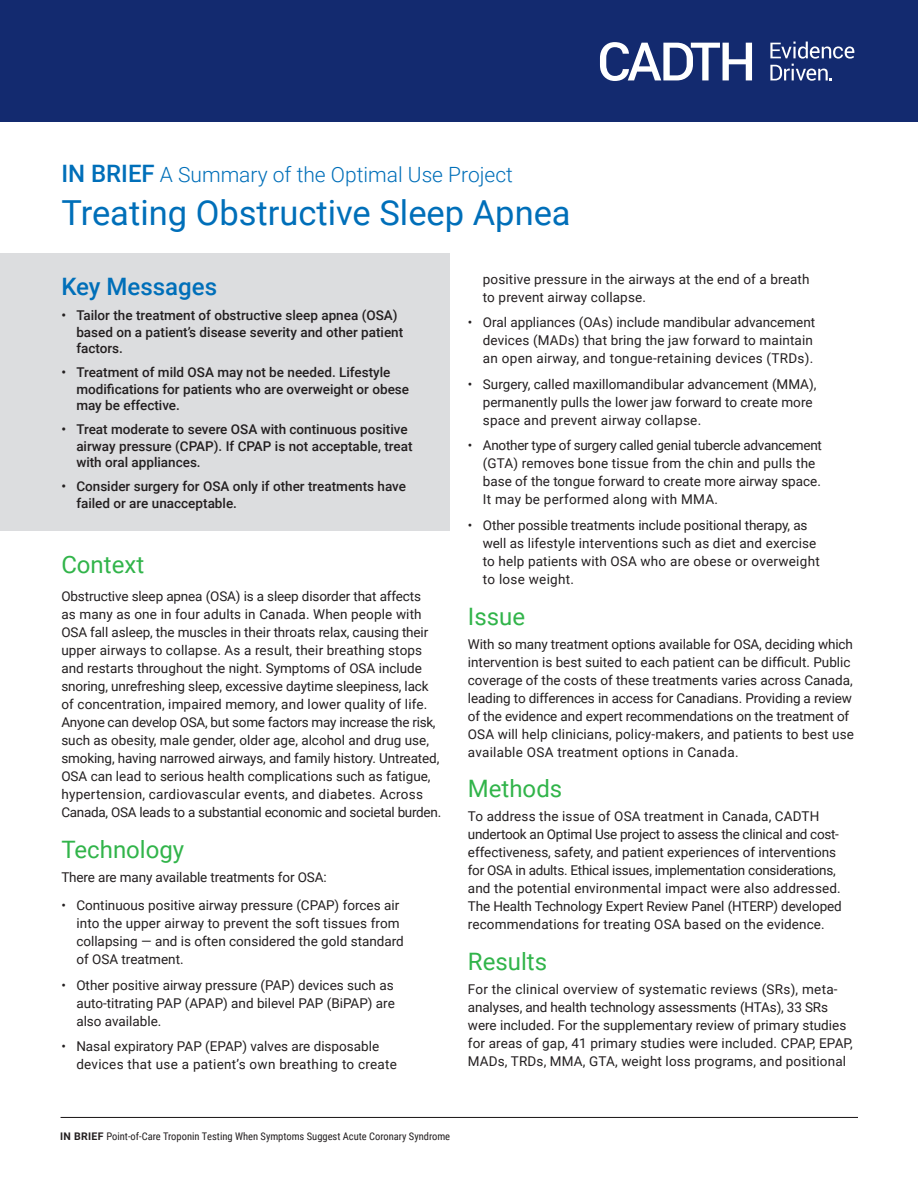
<style>
.page{position:relative;width:918px;height:1188px;background:#fff}
.page>*{position:absolute;margin:0;border:0;box-sizing:border-box;transform-origin:0 0}
.t1{font:34.5px "Roboto";color:#006fb9}
.t2{font:24px "Roboto";color:#31b44a}
.t3{font:500 24px "Roboto";color:#006fb9}
.t4{font:300 21px "Roboto";color:#006fb9}
.t5{font:13.5px/18px "Roboto";color:#231f20}
.t6{font:500 13.5px/16.5px "Roboto";color:#231f20}
.t7{font:10.5px "Roboto Condensed";color:#231f20}
.s1{font-weight:500;font-size:24px}
.s2{font-family:"Roboto";font-weight:700}
</style>
<div class="page">
<hr style="left:61px;top:1117px;width:797px;height:1px;background:#231f20">
<div style="left:0;top:253px;width:449px;height:278px;background:#dcdddf"></div>
<div style="left:0;top:0;width:918px;height:122px;background:#132a6f"></div>
<svg style="left:600px;top:42px;width:152px;height:39px"></svg>
<svg style="left:770px;top:42px;width:84px;height:39px"></svg>
<h3 class="t4" style="left:61px;top:160px;width:453px"><span class="s1">IN BRIEF</span> A Summary of the Optimal Use Project</h3>
<h1 class="t1" style="left:61px;top:189px;width:511px">Treating Obstructive Sleep Apnea</h1>
<h2 class="t3" style="left:61px;top:269px;width:157px">Key Messages</h2>
<p class="t6" style="left:76px;top:307px;width:328px;text-indent:-15px">• Tailor the treatment of obstructive sleep apnea (OSA) based on a patient’s disease severity and other patient factors.</p>
<p class="t6" style="left:76px;top:364px;width:334px;text-indent:-15px">• Treatment of mild OSA may not be needed. Lifestyle modifications for patients who are overweight or obese may be effective.</p>
<p class="t6" style="left:76px;top:421px;width:338px;text-indent:-15px">• Treat moderate to severe OSA with continuous positive airway pressure (CPAP). If CPAP is not acceptable, treat with oral appliances.</p>
<p class="t6" style="left:76px;top:478px;width:331px;text-indent:-15px">• Consider surgery for OSA only if other treatments have failed or are unacceptable.</p>
<h2 class="t2" style="left:61px;top:547px;width:84px">Context</h2>
<p class="t5" style="left:61px;top:587px;width:381px">Obstructive sleep apnea (OSA) is a sleep disorder that affects<br>as many as one in four adults in Canada. When people with OSA fall asleep, the muscles in their throats relax, causing their upper airways to collapse. As a result, their breathing stops and restarts throughout the night. Symptoms of OSA include snoring, unrefreshing sleep, excessive daytime sleepiness, lack of concentration, impaired memory, and lower quality of life.<br>Anyone can develop OSA, but some factors may increase the risk, such as obesity, male gender, older age, alcohol and drug use, smoking, having narrowed airways, and family history. Untreated, OSA can lead to serious health complications such as fatigue, hypertension, cardiovascular events, and diabetes. Across Canada, OSA leads to a substantial economic and societal burden.</p>
<h2 class="t2" style="left:61px;top:833px;width:124px">Technology</h2>
<p class="t5" style="left:61px;top:868px;width:267px">There are many available treatments for OSA:</p>
<p class="t5" style="left:76px;top:896px;width:329px;text-indent:-15px">• Continuous positive airway pressure (CPAP) forces air into the upper airway to prevent the soft tissues from collapsing ― and is often considered the gold standard of OSA treatment.</p>
<p class="t5" style="left:76px;top:976px;width:320px;text-align:justify;text-indent:-15px">• Other positive airway pressure (PAP) devices such as auto-titrating PAP (APAP) and bilevel PAP (BiPAP) are also available.</p>
<p class="t5" style="left:76px;top:1037px;width:322px;text-indent:-15px">• Nasal expiratory PAP (EPAP) valves are disposable devices that use a patient’s own breathing to create</p>
<p class="t5" style="left:483px;top:269px;width:328px">positive pressure in the airways at the end of a breath to prevent airway collapse.</p>
<p class="t5" style="left:483px;top:313px;width:334px;text-indent:-15px">• Oral appliances (OAs) include mandibular advancement devices (MADs) that bring the jaw forward to maintain an open airway, and tongue-retaining devices (TRDs).</p>
<p class="t5" style="left:483px;top:374px;width:335px;text-indent:-15px">• Surgery, called maxillomandibular advancement (MMA), permanently pulls the lower jaw forward to create more space and prevent airway collapse.</p>
<p class="t5" style="left:483px;top:436px;width:341px;text-indent:-15px">• Another type of surgery called genial tubercle advancement (GTA) removes bone tissue from the chin and pulls the base of the tongue forward to create more airway space.<br>It may be performed along with MMA.</p>
<p class="t5" style="left:483px;top:515px;width:338px;text-indent:-15px">• Other possible treatments include positional therapy, as well as lifestyle interventions such as diet and exercise to help patients with OSA who are obese or overweight to lose weight.</p>
<h2 class="t2" style="left:468px;top:599px;width:59px">Issue</h2>
<p class="t5" style="left:468px;top:634px;width:388px">With so many treatment options available for OSA, deciding which intervention is best suited to each patient can be difficult. Public coverage of the costs of these treatments varies across Canada, leading to differences in access for Canadians. Providing a review of the evidence and expert recommendations on the treatment of OSA will help clinicians, policy-makers, and patients to best use available OSA treatment options in Canada.</p>
<h2 class="t2" style="left:468px;top:772px;width:96px">Methods</h2>
<p class="t5" style="left:468px;top:807px;width:375px">To address the issue of OSA treatment in Canada, CADTH undertook an Optimal Use project to assess the clinical and cost&shy;effectiveness, safety, and patient experiences of interventions for OSA in adults. Ethical issues, implementation considerations, and the potential environmental impact were also addressed.<br>The Health Technology Expert Review Panel (HTERP) developed recommendations for treating OSA based on the evidence.</p>
<h2 class="t2" style="left:468px;top:945px;width:81px">Results</h2>
<p class="t5" style="left:468px;top:980px;width:386px">For the clinical overview of systematic reviews (SRs), meta&shy;analyses, and health technology assessments (HTAs), 33 SRs were included. For the supplementary review of primary studies for areas of gap, 41 primary studies were included. CPAP, EPAP, MADs, TRDs, MMA, GTA, weight loss programs, and positional</p>
<p class="t7" style="left:60px;top:1129px;width:392px"><span class="s2">IN BRIEF</span> Point-of-Care Troponin Testing When Symptoms Suggest Acute Coronary Syndrome</p>
</div>
